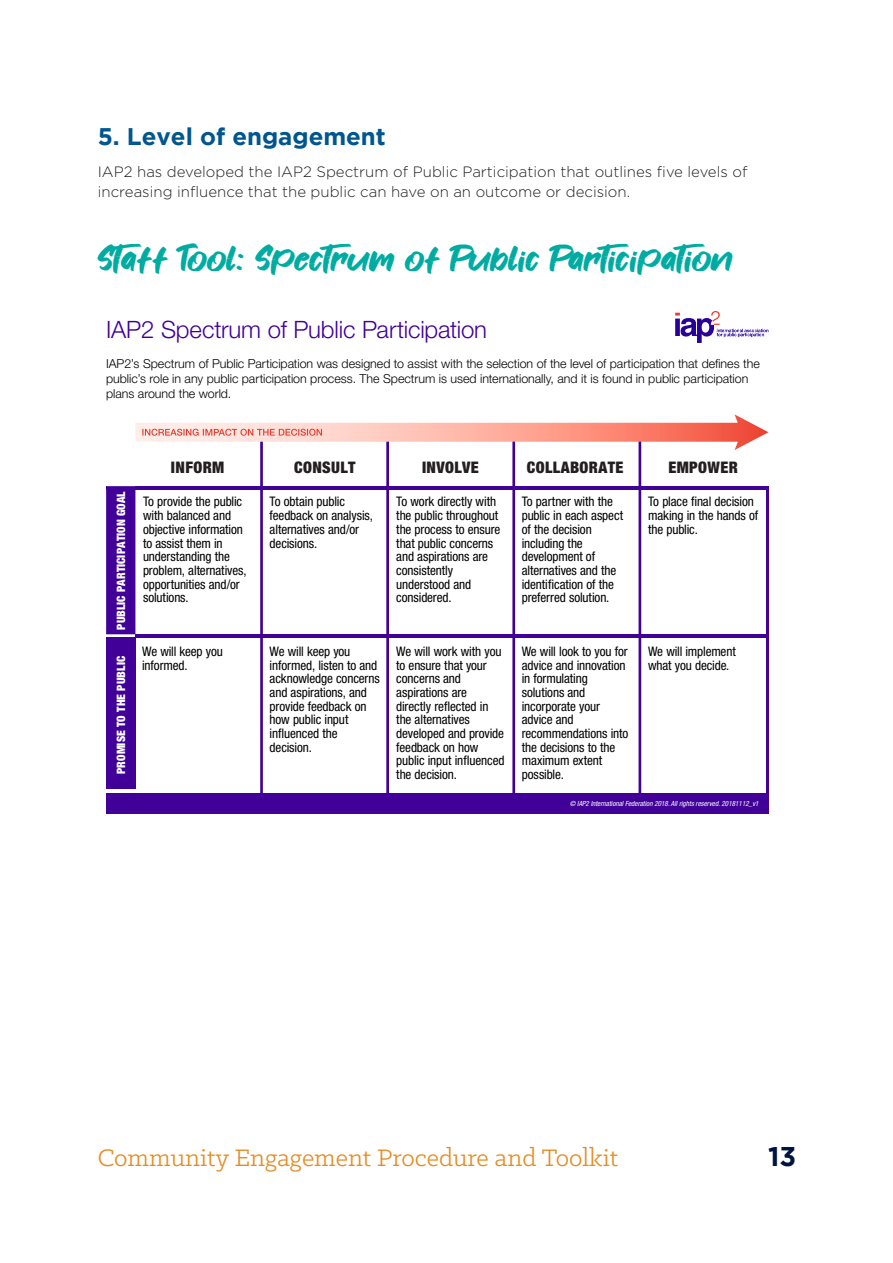
<style>
.page{position:relative;width:893px;height:1263px;background:#fff}
.page>*{position:absolute;margin:0;border:0;box-sizing:border-box;transform-origin:0 0}
.staff_tool_heading{font:36px "Fonters";color:#00aca2}
.t1{font:27px "Klinic Slab";color:#e48c24}
.t2{font:700 27px "Gotham";color:#001340}
.t3{font:300 24px "Helvetica Neue LT Std";letter-spacing:-.005em;color:#410098}
.bold{font:700 24px "Gotham";color:#00568e}
.t4{font:900 condensed 15.9px "Helvetica Neue LT Std";letter-spacing:.025em;color:#231f20}
.body{font:300 15px/19.5px "Gotham";color:#231f20}
.t5{font:condensed 13.2px/13.6px "Helvetica Neue LT Std";letter-spacing:-.01em;color:#000}
.t6{font:300 12.45px/15px "Helvetica Neue LT Std";letter-spacing:-.005em;color:#000}
.t7{font:900 condensed 11.55px "Helvetica Neue LT Std";letter-spacing:.01em;color:#fff}
.t8{font:italic condensed 7.05px "Helvetica Neue LT Std";color:#fff}
</style>
<div class="page">
<div style="left:106px;top:793px;width:662px;height:21px;background:#410098"></div>
<hr style="left:135px;top:486px;width:633px;height:3px;background:#410098">
<div style="left:106px;top:486px;width:29px;height:148px;background:#410098"></div>
<div style="left:106px;top:637px;width:29px;height:152px;background:#410098"></div>
<hr style="left:135px;top:634px;width:633px;height:3px;background:#410098">
<hr style="left:260px;top:436px;width:3px;height:360px;background:#410098">
<hr style="left:386px;top:436px;width:3px;height:360px;background:#410098">
<hr style="left:512px;top:436px;width:3px;height:360px;background:#410098">
<hr style="left:639px;top:436px;width:2px;height:360px;background:#410098">
<hr style="left:766px;top:486px;width:2px;height:310px;background:#410098">
<svg style="left:135px;top:414px;width:633px;height:36px"></svg>
<svg style="left:675px;top:311px;width:93px;height:32px"></svg>
<p class="bold" style="left:98px;top:123px;width:290px">5. Level of engagement</p>
<p class="body" style="left:98px;top:162px;width:651px">IAP2 has developed the IAP2 Spectrum of Public Participation that outlines five levels of increasing influence that the public can have on an outcome or decision.</p>
<p class="staff_tool_heading" style="left:98px;top:237px;width:637px">Staff Tool: Spectrum of Public Participation</p>
<p class="t3" style="left:106px;top:315px;width:382px">IAP2 Spectrum of Public Participation</p>
<p class="t6" style="left:106px;top:356px;width:655px">IAP2’s Spectrum of Public Participation was designed to assist with the selection of the level of participation that defines the public’s role in any public participation process. The Spectrum is used internationally, and it is found in public participation plans around the world.</p>
<p class="t7" style="left:114px;top:630px;width:140px;rotate:-90deg">PUBLIC PARTICIPATION GOAL</p>
<p class="t7" style="left:114px;top:774px;width:119px;rotate:-90deg">PROMISE TO THE PUBLIC</p>
<p class="t4" style="left:171px;top:458px;width:55px">INFORM</p>
<p class="t5" style="left:143px;top:495px;width:105px">To provide the public with balanced and objective information to assist them in understanding the problem, alternatives, opportunities and/or solutions.</p>
<p class="t5" style="left:142px;top:644px;width:82px">We will keep you informed.</p>
<p class="t4" style="left:294px;top:458px;width:63px">CONSULT</p>
<p class="t5" style="left:270px;top:495px;width:105px">To obtain public feedback on analysis, alternatives and/or decisions.</p>
<p class="t4" style="left:422px;top:458px;width:58px">INVOLVE</p>
<p class="t5" style="left:396px;top:495px;width:106px">To work directly with the public throughout the process to ensure that public concerns and aspirations are consistently understood and considered.</p>
<p class="t5" style="left:270px;top:644px;width:112px">We will keep you informed, listen to and acknowledge concerns and aspirations, and provide feedback on how public input influenced the decision.</p>
<p class="t5" style="left:396px;top:644px;width:110px">We will work with you to ensure that your concerns and aspirations are directly reflected in the alternatives developed and provide feedback on how public input influenced the decision.</p>
<p class="t4" style="left:527px;top:458px;width:98px">COLLABORATE</p>
<p class="t5" style="left:522px;top:495px;width:103px">To partner with the public in each aspect of the decision including the development of alternatives and the identification of the preferred solution.</p>
<p class="t5" style="left:522px;top:644px;width:108px">We will look to you for advice and innovation in formulating solutions and incorporate your advice and recommendations into the decisions to the maximum extent possible.</p>
<p class="t4" style="left:668px;top:458px;width:71px">EMPOWER</p>
<p class="t5" style="left:648px;top:495px;width:112px">To place final decision making in the hands of the public.</p>
<p class="t5" style="left:648px;top:644px;width:89px">We will implement what you decide.</p>
<p class="t8" style="left:570px;top:799px;width:190px">© IAP2 International Federation 2018. All rights reserved. 20181112_v1</p>
<h2 class="t1" style="left:98px;top:1141px;width:522px">Community Engagement Procedure and Toolkit</h2>
<h2 class="t2" style="left:768px;top:1140px;width:30px">13</h2>
</div>
